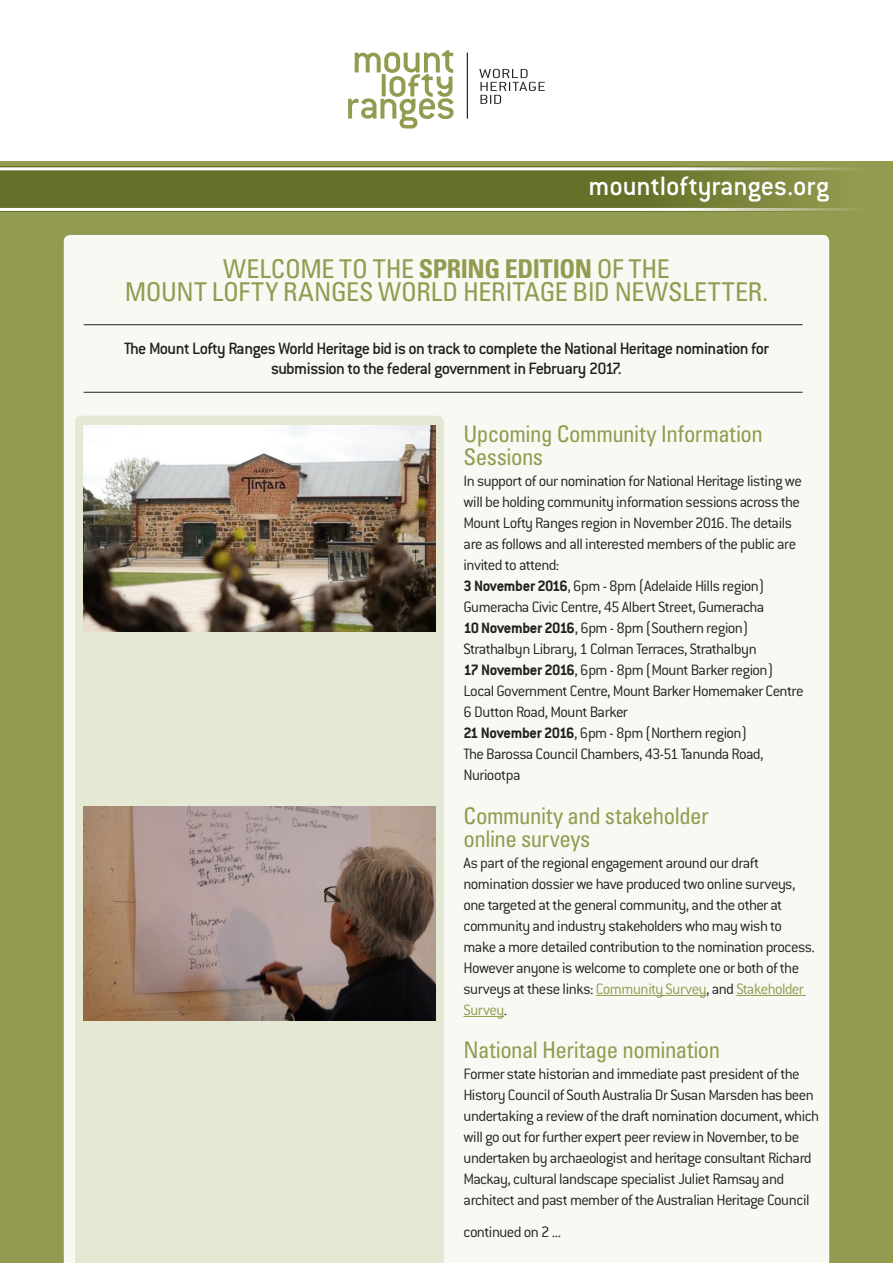
<style>
.page{position:relative;width:893px;height:1263px;background:#fff}
.page>*{position:absolute;margin:0;border:0;box-sizing:border-box;transform-origin:0 0}
.t1{font:500 29.1px "Conduit ITC";letter-spacing:-.005em;color:#fff}
.t2{font:condensed 25.95px/22.6px "Univers";letter-spacing:-.005em;color:#939b50;text-align:center}
.t3{font:condensed 22.95px/22.6px "Univers";letter-spacing:-.02em;color:#939b50}
.t4{font:500 18px/19.5px "Conduit ITC";letter-spacing:-.035em;color:#231f20;text-align:center}
.t5{font:300 16.5px/21px "Conduit ITC";letter-spacing:-.035em;color:#231f20}
.s1{font-weight:700}
.s2{color:#939b50}
</style>
<div class="page">
<div style="left:0;top:162px;width:893px;height:1101px;background:#939b50"></div>
<div style="left:64px;top:235px;width:765px;height:1028px;background:#f8f9f3"></div>
<svg style="left:0;top:166px;width:821px;height:46px;background:#6c752e"></svg>
<hr style="left:0;top:208px;width:893px;height:3px;background:#fff">
<hr style="left:0;top:167px;width:893px;height:3px;background:#fff">
<div style="left:75px;top:416px;width:369px;height:847px;background:#e5e8d2"></div>
<svg style="left:348px;top:50px;width:106px;height:78px"></svg>
<svg style="left:467px;top:53px;width:78px;height:66px"></svg>
<hr style="left:596px;top:995px;width:110px;height:1px;background:#939b50">
<hr style="left:736px;top:995px;width:70px;height:1px;background:#939b50">
<hr style="left:463px;top:1016px;width:41px;height:1px;background:#939b50">
<img style="left:84px;top:425px;width:351px;height:206px">
<img style="left:84px;top:807px;width:351px;height:213px">
<hr style="left:84px;top:392px;width:719px;height:1px;background:#231f20">
<hr style="left:84px;top:324px;width:719px;height:1px;background:#231f20">
<h1 class="t1" style="left:589px;top:170px;width:242px">mountloftyranges.org</h1>
<h2 class="t2" style="left:125px;top:257px;width:645px">WELCOME TO THE <span class="s1">SPRING EDITION</span> OF THE<br>MOUNT LOFTY RANGES WORLD HERITAGE BID NEWSLETTER.</h2>
<p class="t4" style="left:124px;top:339px;width:646px">The Mount Lofty Ranges World Heritage bid is on track to complete the National Heritage nomination for submission to the federal government in February 2017.</p>
<h3 class="t3" style="left:463px;top:423px;width:301px">Upcoming Community Information<br>Sessions</h3>
<p class="t5" style="left:463px;top:471px;width:342px">In support of our nomination for National Heritage listing we will be holding community information sessions across the Mount Lofty Ranges region in November 2016. The details are as follows and all interested members of the public are invited to attend:<br><span class="s1">3 November 2016</span>, 6pm - 8pm (Adelaide Hills region)<br>Gumeracha Civic Centre, 45 Albert Street, Gumeracha<br><span class="s1">10 November 2016</span>, 6pm - 8pm (Southern region)<br>Strathalbyn Library, 1 Colman Terraces, Strathalbyn<br><span class="s1">17 November 2016</span>, 6pm - 8pm (Mount Barker region)<br>Local Government Centre, Mount Barker Homemaker Centre 6 Dutton Road, Mount Barker<br><span class="s1">21 November 2016</span>, 6pm - 8pm (Northern region)<br>The Barossa Council Chambers, 43-51 Tanunda Road, Nuriootpa</p>
<h3 class="t3" style="left:463px;top:804px;width:247px">Community and stakeholder online surveys</h3>
<p class="t5" style="left:463px;top:852px;width:353px">As part of the regional engagement around our draft nomination dossier we have produced two online surveys, one targeted at the general community, and the other at community and industry stakeholders who may wish to make a more detailed contribution to the nomination process.<br>However anyone is welcome to complete one or both of the surveys at these links: <span class="s2">Community Survey</span>, and <span class="s2">Stakeholder Survey</span>.</p>
<h3 class="t3" style="left:463px;top:1038px;width:258px">National Heritage nomination</h3>
<p class="t5" style="left:463px;top:1064px;width:357px">Former state historian and immediate past president of the History Council of South Australia Dr Susan Marsden has been undertaking a review of the draft nomination document, which will go out for further expert peer review in November, to be undertaken by archaeologist and heritage consultant Richard Mackay, cultural landscape specialist Juliet Ramsay and architect and past member of the Australian Heritage Council</p>
<p class="t5" style="left:463px;top:1221px;width:99px">continued on 2 ...</p>
</div>
